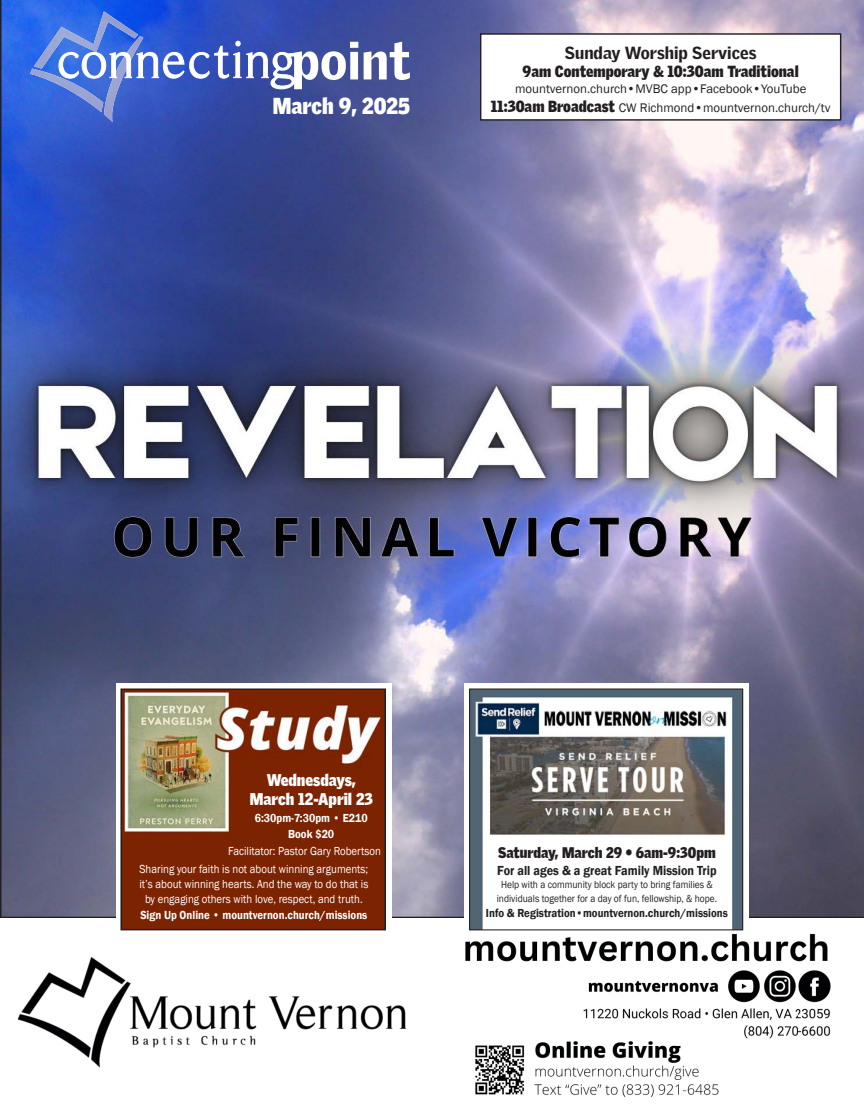
<style>
.page{position:relative;width:864px;height:1107px;background:#fff}
.page>*{position:absolute;margin:0;border:0;box-sizing:border-box;transform-origin:0 0}
.t1{font:900 22.5px "Griffith Gothic";color:#fff;scale:.9 1}
.t2{font:900 17.1px "Griffith Gothic";color:#231f20}
.t3{font:900 16.5px/19.5px "Griffith Gothic";color:#fff;text-align:center;scale:.9 1}
.t4{font:900 15.6px "Griffith Gothic";color:#231f20;scale:.9 1}
.t5{font:900 15px "Griffith Gothic";color:#231f20;scale:.9 1}
.t6{font:600 13.5px "Franklin Gothic";color:#231f20;scale:.9 1}
.t7{font:12.9px/18.6px "Franklin Gothic";color:#231f20;text-align:center}
.t8{font:12px/18px "Franklin Gothic";color:#fff;scale:.9 1}
.t9{font:600 12px/16.5px "Franklin Gothic";color:#fff;text-align:center;scale:.9 1}
.t10{font:600 12px "Franklin Gothic";color:#231f20;scale:.9 1}
.t11{font:10.5px/13.5px "Franklin Gothic";color:#231f20;text-align:center;scale:.9 1}
.s1{font-family:"Griffith Gothic";font-weight:900;font-size:15.6px}
</style>
<div class="page">
<img style="left:0;top:0;width:864px;height:918px">
<img style="left:30px;top:69px;width:73px;height:43px">
<img style="left:104px;top:36px;width:39px;height:86px">
<img style="left:34px;top:11px;width:104px;height:58px">
<svg style="left:59px;top:41px;width:351px;height:48px"></svg>
<div style="left:481px;top:34px;width:360px;height:86px;background:#fff"></div>
<div style="left:480px;top:33px;width:361px;height:88px;border:1px solid #231f20"></div>
<img style="left:17px;top:925px;width:814px;height:172px">
<div style="left:116px;top:684px;width:276px;height:245px;background:#fff"></div>
<img style="left:123px;top:691px;width:260px;height:236px">
<div style="left:120px;top:688px;width:266px;height:242px;border:2px solid #231f20"></div>
<div style="left:464px;top:684px;width:285px;height:241px;background:#fff"></div>
<img style="left:471px;top:690px;width:270px;height:238px">
<div style="left:469px;top:688px;width:274px;height:242px;border:1px solid #231f20"></div>
<h1 class="t1" style="left:273px;top:92px;width:154px">March 9, 2025</h1>
<h2 class="t2" style="left:565px;top:42px;width:193px">Sunday Worship Services</h2>
<h3 class="t4" style="left:523px;top:62px;width:308px">9am Contemporary &amp; 10:30am Traditional</h3>
<p class="t7" style="left:491px;top:80px;width:341px">mountvernon.church•MVBC app•Facebook•YouTube<br><span class="s1">11:30am Broadcast</span> CW Richmond•mountvernon.church/tv</p>
<h3 class="t3" style="left:250px;top:769px;width:138px">Wednesdays,<br>March 12-April 23</h3>
<p class="t9" style="left:255px;top:809px;width:127px">6:30pm-7:30pm • E210<br>Book $20</p>
<p class="t8" style="left:139px;top:842px;width:270px;text-indent:89px">Facilitator: Pastor Gary Robertson<br>Sharing your faith is not about winning arguments;</p>
<p class="t8" style="left:139px;top:876px;width:256px;line-height:15px;text-align:center">it’s about winning hearts. And the way to do that is by engaging others with love, respect, and truth.</p>
<p class="t9" style="left:140px;top:907px;width:254px">Sign Up Online • mountvernon.church/missions</p>
<p class="t5" style="left:498px;top:844px;width:243px">Saturday, March 29 • 6am-9:30pm</p>
<p class="t6" style="left:497px;top:862px;width:245px">For all ages &amp; a great Family Mission Trip</p>
<p class="t11" style="left:497px;top:878px;width:246px">Help with a community block party to bring families &amp; individuals together for a day of fun, fellowship, &amp; hope.</p>
<p class="t10" style="left:486px;top:905px;width:270px">Info &amp; Registration•mountvernon.church/missions</p>
</div>
